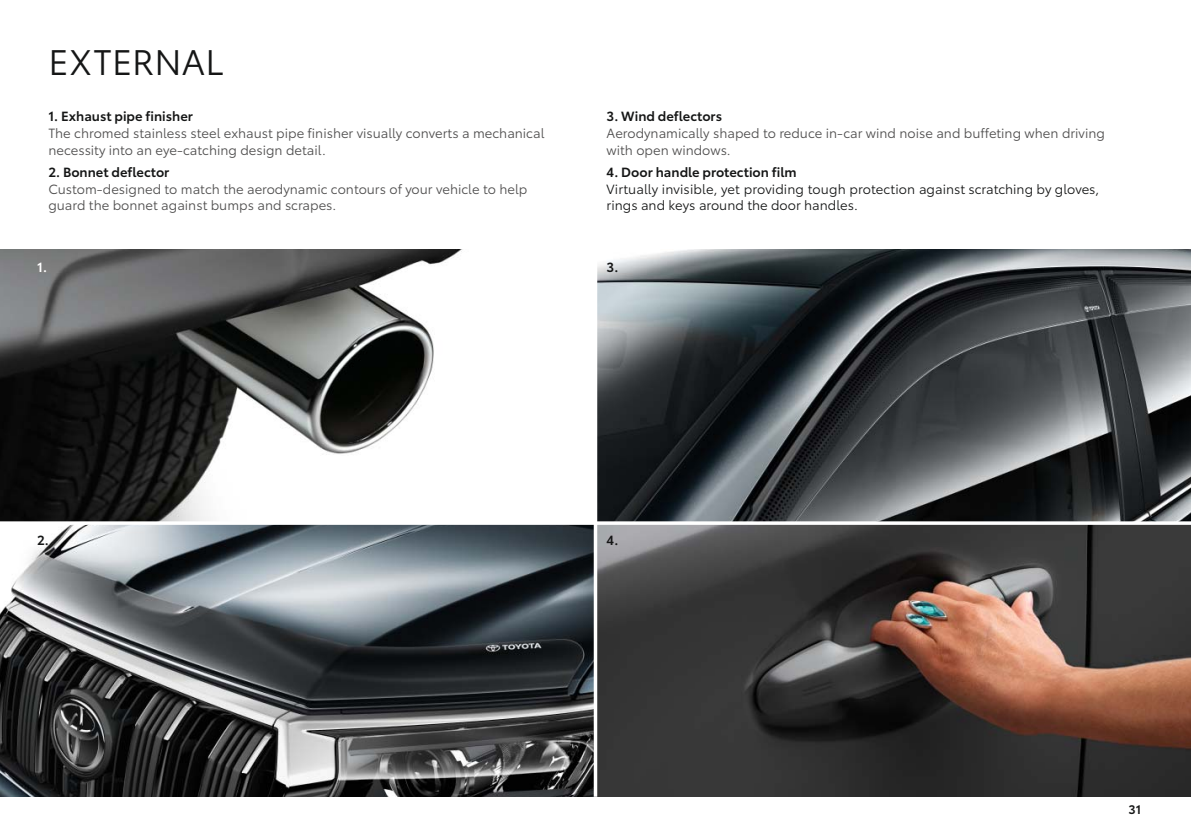
<style>
.page{position:relative;width:1191px;height:834px;background:#fff}
.page>*{position:absolute;margin:0;border:0;box-sizing:border-box;transform-origin:0 0}
.t1{font:35px "Toyota Type";letter-spacing:.01em;color:#151616}
.t2{font:13.12px/16.8px "Toyota Type";color:#4e4d4d}
.t3{font:13.12px/16.8px "Toyota Type";color:#151616}
.t4{font:600 13.12px "Toyota Type";color:#151616}
.t5{font:600 13.12px "Toyota Type";color:#fff}
.t6{font:600 12.25px "Toyota Type";color:#151616}
</style>
<div class="page">
<img style="left:0;top:249px;width:1191px;height:547px">
<hr style="left:594px;top:249px;width:3px;height:547px;background:#fff">
<hr style="left:0;top:521px;width:1191px;height:3px;background:#fff">
<h1 class="t1" style="left:48px;top:48px;width:177px">EXTERNAL</h1>
<p class="t4" style="left:48px;top:111px;width:146px">1. Exhaust pipe finisher</p>
<p class="t2" style="left:48px;top:126px;width:497px">The chromed stainless steel exhaust pipe finisher visually converts a mechanical necessity into an eye-catching design detail.</p>
<p class="t4" style="left:48px;top:167px;width:122px">2. Bonnet deflector</p>
<p class="t2" style="left:48px;top:182px;width:480px">Custom-designed to match the aerodynamic contours of your vehicle to help guard the bonnet against bumps and scrapes.</p>
<p class="t5" style="left:37px;top:262px;width:11px">1.</p>
<p class="t4" style="left:606px;top:111px;width:117px">3. Wind deflectors</p>
<p class="t2" style="left:606px;top:126px;width:500px">Aerodynamically shaped to reduce in-car wind noise and buffeting when driving with open windows.</p>
<p class="t4" style="left:606px;top:167px;width:192px">4. Door handle protection film</p>
<p class="t3" style="left:606px;top:182px;width:494px">Virtually invisible, yet providing tough protection against scratching by gloves, rings and keys around the door handles.</p>
<p class="t4" style="left:606px;top:262px;width:13px">3.</p>
<p class="t4" style="left:37px;top:535px;width:13px">2.</p>
<p class="t4" style="left:606px;top:535px;width:13px">4.</p>
<p class="t6" style="left:1128px;top:804px;width:14px">31</p>
</div>
